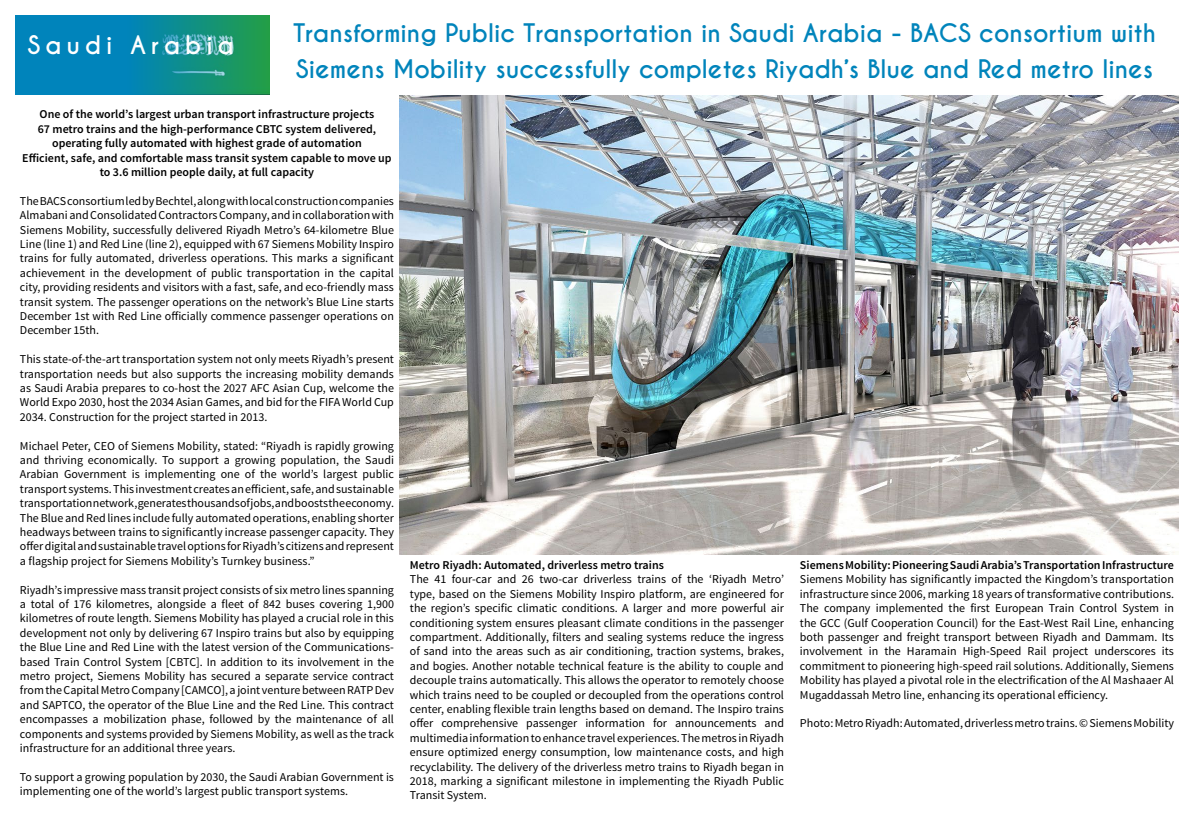
<style>
.page{position:relative;width:1194px;height:834px;background:#fff}
.page>*{position:absolute;margin:0;border:0;box-sizing:border-box;transform-origin:0 0}
.t1{font:700 24px/36px "Caviar Dreams";color:#0084bb}
.t2{font:700 24px "Caviar Dreams";letter-spacing:.2em;color:#fff}
.t3{font:12px/14.4px "Source Sans Pro";color:#000;text-align:justify}
.t4{font:600 12px/14.4px "Source Sans Pro";color:#000;text-align:center}
</style>
<div class="page">
<img style="left:399px;top:95px;width:780px;height:460px">
<div style="left:15px;top:15px;width:255px;height:80px;background:#0084bb"></div>
<img style="left:139px;top:15px;width:131px;height:80px">
<h1 class="t1" style="left:293px;top:16px;width:864px">Transforming Public Transportation in Saudi Arabia - BACS consortium with<br>Siemens Mobility successfully completes Riyadh’s Blue and Red metro lines</h1>
<p class="t4" style="left:22px;top:108px;width:371px">One of the world’s largest urban transport infrastructure projects<br>67 metro trains and the high-performance CBTC system delivered, operating fully automated with highest grade of automation<br>Efficient, safe, and comfortable mass transit system capable to move up to 3.6 million people daily, at full capacity</p>
<p class="t3" style="left:20px;top:194px;width:376px">The BACS consortium led by Bechtel, along with local construction companies Almabani and Consolidated Contractors Company, and in collaboration with Siemens Mobility, successfully delivered Riyadh Metro’s 64-kilometre Blue Line (line 1) and Red Line (line 2), equipped with 67 Siemens Mobility Inspiro trains for fully automated, driverless operations. This marks a significant achievement in the development of public transportation in the capital city, providing residents and visitors with a fast, safe, and eco-friendly mass transit system. The passenger operations on the network’s Blue Line starts December 1st with Red Line officially commence passenger operations on December 15th.</p>
<p class="t3" style="left:20px;top:352px;width:376px">This state-of-the-art transportation system not only meets Riyadh’s present transportation needs but also supports the increasing mobility demands as Saudi Arabia prepares to co-host the 2027 AFC Asian Cup, welcome the World Expo 2030, host the 2034 Asian Games, and bid for the FIFA World Cup 2034. Construction for the project started in 2013.</p>
<p class="t3" style="left:20px;top:439px;width:376px">Michael Peter, CEO of Siemens Mobility, stated: “Riyadh is rapidly growing and thriving economically. To support a growing population, the Saudi Arabian Government is implementing one of the world’s largest public transport systems. This investment creates an efficient, safe, and sustainable transportation network, generates thousands of jobs, and boosts the economy.<br>The Blue and Red lines include fully automated operations, enabling shorter headways between trains to significantly increase passenger capacity. They offer digital and sustainable travel options for Riyadh’s citizens and represent a flagship project for Siemens Mobility’s Turnkey business.”</p>
<p class="t3" style="left:20px;top:583px;width:376px">Riyadh’s impressive mass transit project consists of six metro lines spanning a total of 176 kilometres, alongside a fleet of 842 buses covering 1,900 kilometres of route length. Siemens Mobility has played a crucial role in this development not only by delivering 67 Inspiro trains but also by equipping the Blue Line and Red Line with the latest version of the Communications&shy;based Train Control System [CBTC]. In addition to its involvement in the metro project, Siemens Mobility has secured a separate service contract from the Capital Metro Company [CAMCO], a joint venture between RATP Dev and SAPTCO, the operator of the Blue Line and the Red Line. This contract encompasses a mobilization phase, followed by the maintenance of all components and systems provided by Siemens Mobility, as well as the track infrastructure for an additional three years.</p>
<p class="t3" style="left:20px;top:770px;width:375px">To support a growing population by 2030, the Saudi Arabian Government is implementing one of the world’s largest public transport systems.</p>
<h1 class="t2" style="left:28px;top:30px;width:208px">Saudi Arabia</h1>
<p class="t4" style="left:800px;top:558px;width:376px">Siemens Mobility: Pioneering Saudi Arabia’s Transportation Infrastructure</p>
<p class="t3" style="left:800px;top:572px;width:376px">Siemens Mobility has significantly impacted the Kingdom’s transportation infrastructure since 2006, marking 18 years of transformative contributions.<br>The company implemented the first European Train Control System in the GCC (Gulf Cooperation Council) for the East-West Rail Line, enhancing both passenger and freight transport between Riyadh and Dammam. Its involvement in the Haramain High-Speed Rail project underscores its commitment to pioneering high-speed rail solutions. Additionally, Siemens Mobility has played a pivotal role in the electrification of the Al Mashaaer Al Mugaddassah Metro line, enhancing its operational efficiency.</p>
<p class="t3" style="left:800px;top:716px;width:376px">Photo: Metro Riyadh: Automated, driverless metro trains. © Siemens Mobility</p>
<p class="t4" style="left:410px;top:558px;width:255px">Metro Riyadh: Automated, driverless metro trains</p>
<p class="t3" style="left:410px;top:572px;width:376px">The 41 four-car and 26 two-car driverless trains of the ‘Riyadh Metro’ type, based on the Siemens Mobility Inspiro platform, are engineered for the region’s specific climatic conditions. A larger and more powerful air conditioning system ensures pleasant climate conditions in the passenger compartment. Additionally, filters and sealing systems reduce the ingress of sand into the areas such as air conditioning, traction systems, brakes, and bogies. Another notable technical feature is the ability to couple and decouple trains automatically. This allows the operator to remotely choose which trains need to be coupled or decoupled from the operations control center, enabling flexible train lengths based on demand. The Inspiro trains offer comprehensive passenger information for announcements and multimedia information to enhance travel experiences. The metros in Riyadh ensure optimized energy consumption, low maintenance costs, and high recyclability. The delivery of the driverless metro trains to Riyadh began in 2018, marking a significant milestone in implementing the Riyadh Public Transit System.</p>
</div>
